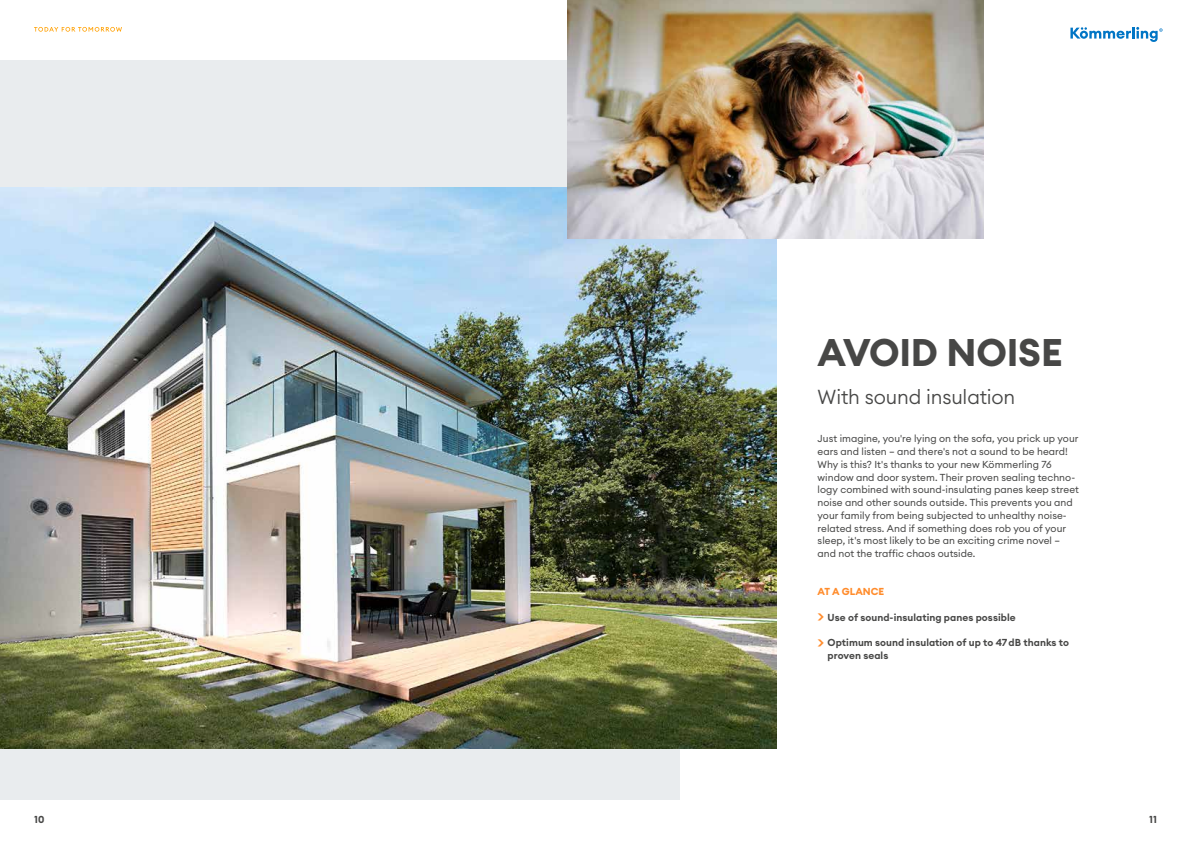
<style>
.page{position:relative;width:1191px;height:842px;background:#fff}
.page>*{position:absolute;margin:0;border:0;box-sizing:border-box;transform-origin:0 0}
.t1{font:700 38px "Euclid Circular A";letter-spacing:-.005em;color:#474746}
.t2{font:300 20px "Euclid Circular A";letter-spacing:-.01em;color:#474746}
.t3{font:10px/12.8px "Euclid Circular A";letter-spacing:.005em;color:#474746}
.t4{font:600 10px/12.8px "Euclid Circular A";letter-spacing:.005em;color:#474746}
.t5{font:700 10px "Euclid Circular A";color:#ff8c2c}
.t6{font:700 10px "Euclid Circular A";color:#474746}
.s1{font-size:14px;color:#ff8c2c}
</style>
<div class="page">
<div style="left:0;top:60px;width:679px;height:739px;background:#e9ecee"></div>
<img style="left:0;top:187px;width:776px;height:561px">
<img style="left:567px;top:0;width:416px;height:238px">
<svg style="left:1070px;top:27px;width:92px;height:15px"></svg>
<svg style="left:34px;top:27px;width:88px;height:5px"></svg>
<h1 class="t1" style="left:817px;top:328px;width:247px">AVOID NOISE</h1>
<h2 class="t2" style="left:817px;top:384px;width:199px">With sound insulation</h2>
<p class="t3" style="left:817px;top:432px;width:263px">Just imagine, you're lying on the sofa, you prick up your ears and listen – and there's not a sound to be heard!<br>Why is this? It's thanks to your new Kömmerling 76 window and door system. Their proven sealing techno&shy;logy combined with sound-insulating panes keep street noise and other sounds outside. This prevents you and your family from being subjected to unhealthy noise&shy;related stress. And if something does rob you of your sleep, it's most likely to be an exciting crime novel – and not the traffic chaos outside.</p>
<p class="t5" style="left:817px;top:585px;width:68px">AT A GLANCE</p>
<p class="t4" style="left:817px;top:611px;width:200px"><span class="s1">&gt;</span> Use of sound-insulating panes possible</p>
<p class="t4" style="left:827px;top:636px;width:243px;text-indent:-10px"><span class="s1">&gt;</span> Optimum sound insulation of up to 47 dB thanks to proven seals</p>
<p class="t6" style="left:34px;top:813px;width:12px">10</p>
<p class="t6" style="left:1149px;top:813px;width:9px">11</p>
</div>
